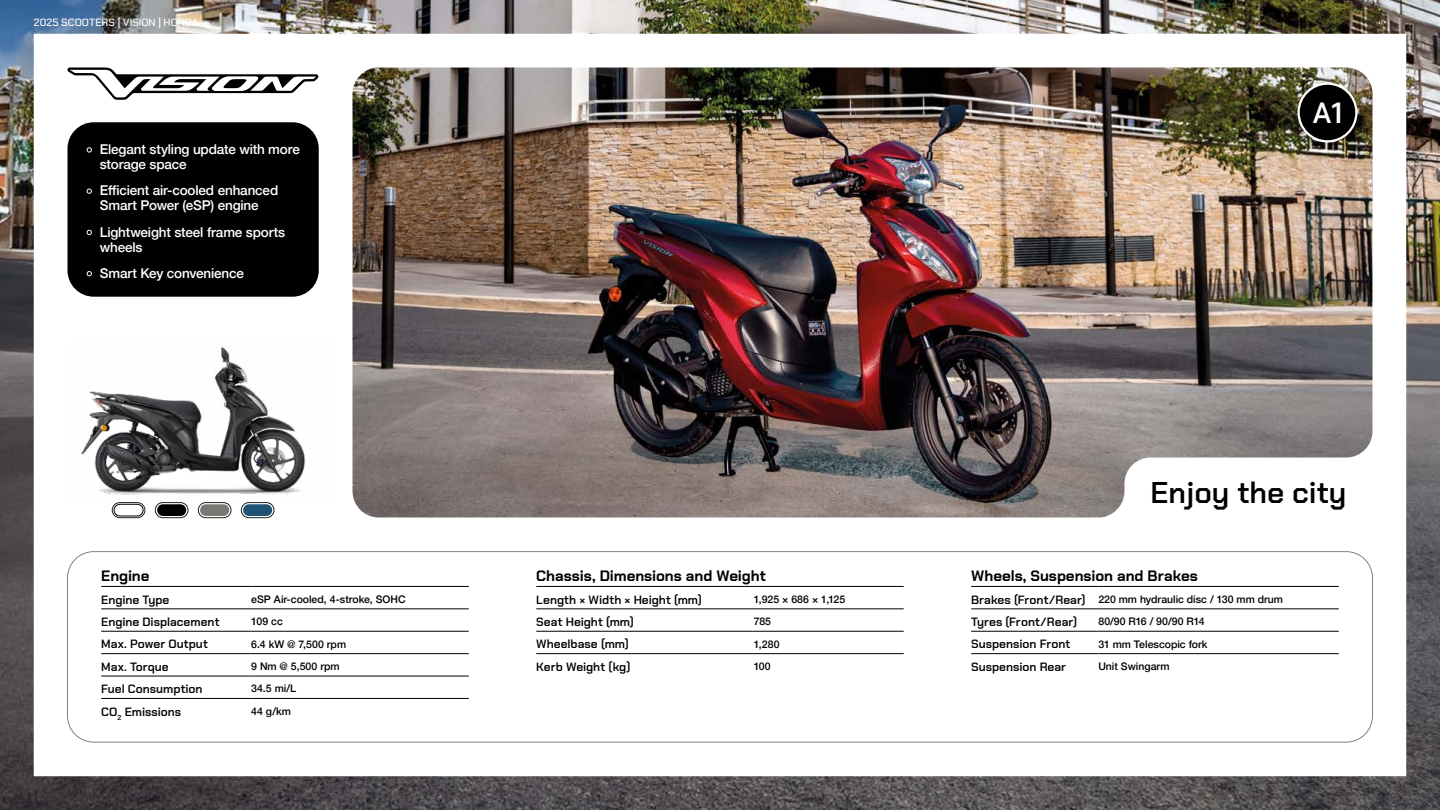
<style>
.page{position:relative;width:1440px;height:810px;background:#fff}
.page>*{position:absolute;margin:0;border:0;box-sizing:border-box;transform-origin:0 0}
.t1{font:600 30px "Chakra Petch";color:#000}
.t2{font:600 29.25px "Chakra Petch";color:#fff}
.t3{font:700 15px "Chakra Petch";letter-spacing:-.005em;color:#000}
.t4{font:500 13.5px/15px "Helvetica Neue";letter-spacing:-.01em;color:#fff}
.t5{font:600 12px "Chakra Petch";color:#000}
.t6{font:500 10.5px "Helvetica Neue";color:#000}
.t7{font:500 10.5px "Chakra Petch";letter-spacing:.005em;color:#fff}
.s1{font-size:12px}
.s2{font-family:"Chakra Petch";font-weight:600;font-size:12px}
</style>
<div class="page">
<img style="left:0;top:0;width:1440px;height:810px">
<img style="left:34px;top:34px;width:1372px;height:742px">
<div style="left:67px;top:551px;width:1306px;height:192px;border:1px solid #000;border-radius:26px"></div>
<div style="left:1299px;top:84px;width:57px;height:57px;background:#000;border-radius:50%"></div>
<div style="left:1298px;top:82px;width:60px;height:60px;border:2px solid #fff;border-radius:50%"></div>
<div style="left:68px;top:122px;width:251px;height:175px;background:#000;border-radius:26px"></div>
<hr style="left:101px;top:586px;width:150px;height:1px;background:#000">
<hr style="left:251px;top:586px;width:218px;height:1px;background:#000">
<hr style="left:101px;top:609px;width:150px;height:1px;background:#000">
<hr style="left:251px;top:609px;width:218px;height:1px;background:#000">
<hr style="left:101px;top:631px;width:150px;height:1px;background:#000">
<hr style="left:251px;top:631px;width:218px;height:1px;background:#000">
<hr style="left:101px;top:653px;width:150px;height:1px;background:#000">
<hr style="left:251px;top:653px;width:218px;height:1px;background:#000">
<hr style="left:101px;top:676px;width:150px;height:1px;background:#000">
<hr style="left:251px;top:676px;width:218px;height:1px;background:#000">
<hr style="left:101px;top:698px;width:150px;height:1px;background:#000">
<hr style="left:251px;top:698px;width:218px;height:1px;background:#000">
<div style="left:536px;top:561px;width:368px;height:115px;background:#fff"></div>
<hr style="left:536px;top:586px;width:218px;height:1px;background:#000">
<hr style="left:754px;top:586px;width:150px;height:1px;background:#000">
<hr style="left:536px;top:609px;width:218px;height:1px;background:#000">
<hr style="left:754px;top:609px;width:150px;height:1px;background:#000">
<hr style="left:536px;top:631px;width:218px;height:1px;background:#000">
<hr style="left:754px;top:631px;width:150px;height:1px;background:#000">
<hr style="left:536px;top:653px;width:218px;height:1px;background:#000">
<hr style="left:754px;top:653px;width:150px;height:1px;background:#000">
<div style="left:971px;top:561px;width:368px;height:134px;background:#fff"></div>
<hr style="left:971px;top:586px;width:127px;height:1px;background:#000">
<hr style="left:1098px;top:586px;width:241px;height:1px;background:#000">
<hr style="left:971px;top:609px;width:127px;height:1px;background:#000">
<hr style="left:1098px;top:609px;width:241px;height:1px;background:#000">
<hr style="left:971px;top:631px;width:127px;height:1px;background:#000">
<hr style="left:1098px;top:631px;width:241px;height:1px;background:#000">
<hr style="left:971px;top:653px;width:127px;height:1px;background:#000">
<hr style="left:1098px;top:653px;width:241px;height:1px;background:#000">
<img style="left:70px;top:340px;width:265px;height:162px">
<svg style="left:68px;top:68px;width:250px;height:32px"></svg>
<div style="left:157px;top:504px;width:29px;height:12px;background:#000;border-radius:6px"></div>
<div style="left:155px;top:502px;width:33px;height:16px;border:1px solid #212121;border-radius:8px"></div>
<div style="left:200px;top:504px;width:29px;height:12px;background:#777a73;border-radius:6px"></div>
<div style="left:198px;top:502px;width:33px;height:16px;border:1px solid #212121;border-radius:8px"></div>
<div style="left:243px;top:504px;width:29px;height:12px;background:#1f5273;border-radius:6px"></div>
<div style="left:241px;top:502px;width:33px;height:16px;border:1px solid #212121;border-radius:8px"></div>
<div style="left:114px;top:504px;width:29px;height:12px;background:#fff;border-radius:6px"></div>
<div style="left:114px;top:504px;width:29px;height:12px;border:1px solid #000;border-radius:6px"></div>
<div style="left:112px;top:502px;width:33px;height:16px;border:1px solid #212121;border-radius:8px"></div>
<p class="t7" style="left:34px;top:16px;width:166px">2025 SCOOTERS | VISION | HONDA</p>
<p class="t4" style="left:100px;top:141px;width:202px;text-indent:-14px"><span class="s1">•</span> Elegant styling update with more storage space</p>
<p class="t4" style="left:86px;top:182px;width:194px;text-align:center"><span class="s1">•</span> Efficient air-cooled enhanced<br>Smart Power (eSP) engine</p>
<p class="t4" style="left:100px;top:223px;width:187px;text-indent:-14px"><span class="s1">•</span> Lightweight steel frame sports wheels</p>
<p class="t4" style="left:86px;top:265px;width:159px"><span class="s1">•</span> Smart Key convenience</p>
<h3 class="t3" style="left:101px;top:567px;width:50px">Engine</h3>
<p class="t5" style="left:101px;top:592px;width:70px">Engine Type</p>
<p class="t6" style="left:251px;top:591px;width:156px">eSP Air-cooled, 4-stroke, SOHC</p>
<p class="t5" style="left:101px;top:615px;width:120px">Engine Displacement</p>
<p class="t6" style="left:251px;top:613px;width:33px">109 cc</p>
<p class="t5" style="left:101px;top:637px;width:108px">Max. Power Output</p>
<p class="t6" style="left:251px;top:635px;width:96px">6.4 kW @ 7,500 rpm</p>
<p class="t5" style="left:101px;top:660px;width:69px">Max. Torque</p>
<p class="t6" style="left:251px;top:658px;width:90px">9 Nm @ 5,500 rpm</p>
<p class="t5" style="left:101px;top:682px;width:103px">Fuel Consumption</p>
<p class="t6" style="left:251px;top:680px;width:47px">34.5 mi/L</p>
<p class="t5" style="left:101px;top:704px;width:82px">CO<sub>2</sub> Emissions</p>
<p class="t6" style="left:251px;top:703px;width:41px">44 g/km</p>
<h2 class="t2" style="left:1313px;top:96px;width:31px">A1</h2>
<h3 class="t3" style="left:536px;top:567px;width:231px">Chassis, Dimensions and Weight</h3>
<p class="t5" style="left:536px;top:592px;width:167px">Length × Width × Height (mm)</p>
<p class="t6" style="left:754px;top:591px;width:93px">1,925 × 686 × 1,125</p>
<p class="t5" style="left:536px;top:615px;width:99px">Seat Height (mm)</p>
<p class="t6" style="left:754px;top:613px;width:19px">785</p>
<p class="t5" style="left:536px;top:637px;width:94px">Wheelbase (mm)</p>
<p class="t6" style="left:754px;top:635px;width:27px">1,280</p>
<p class="t5" style="left:536px;top:660px;width:96px">Kerb Weight (kg)</p>
<p class="t6" style="left:754px;top:658px;width:19px">100</p>
<h1 class="t1" style="left:1151px;top:475px;width:197px">Enjoy the city</h1>
<h3 class="t3" style="left:971px;top:567px;width:228px">Wheels, Suspension and Brakes</h3>
<p class="t6" style="left:971px;top:591px;width:313px"><span class="s2">Brakes (Front/Rear)</span> 220 mm hydraulic disc / 130 mm drum</p>
<p class="t5" style="left:971px;top:615px;width:107px">Tyres (Front/Rear)</p>
<p class="t6" style="left:1098px;top:613px;width:108px">80/90 R16 / 90/90 R14</p>
<p class="t5" style="left:971px;top:637px;width:101px">Suspension Front</p>
<p class="t6" style="left:1098px;top:635px;width:111px">31 mm Telescopic fork</p>
<p class="t5" style="left:971px;top:660px;width:96px">Suspension Rear</p>
<p class="t6" style="left:1098px;top:658px;width:73px">Unit Swingarm</p>
</div>
